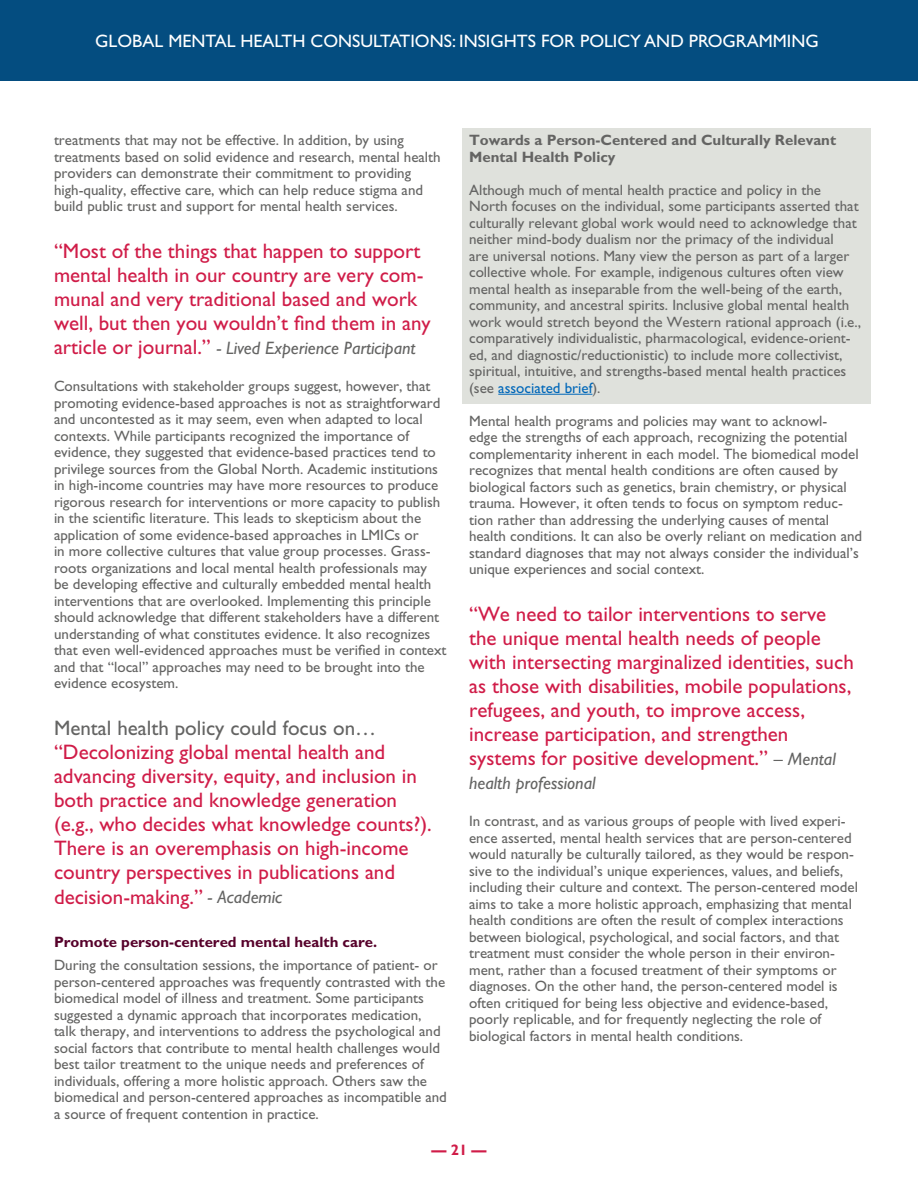
<style>
.page{position:relative;width:918px;height:1188px;background:#fff}
.page>*{position:absolute;margin:0;border:0;box-sizing:border-box;transform-origin:0 0}
.pullout-quote{font:21px/24px "Gill Sans Std";color:#d01c48}
.pullout-quote-2{font:italic 18px "Gill Sans Std";color:#646463}
.t1{font:18px "Gill Sans Std";color:#fff}
.text{font:15px/16.5px "Gill Sans Std";color:#646463}
.Highlight_p_-_no_indent{font:15px/16.5px "Gill Sans Std";color:#646463}
.Highlight_p_-_no_indent-2{font:700 15px/16.5px "Gill Sans Std";color:#646463}
.t2{font:700 15px "Gill Sans Std";color:#56012a}
.t3{font:700 15px "Gill Sans";color:#d01c48}
.s1{font-style:normal;font-size:21px;color:#d01c48}
.s2{color:#646463}
.s3{font-style:italic;font-size:18px;color:#646463}
.s4{color:#0067b9}
</style>
<div class="page">
<div style="left:462px;top:128px;width:409px;height:276px;background:#dfe1dc"></div>
<hr style="left:498px;top:394px;width:94px;height:1px;background:#0067b9">
<div style="left:0;top:0;width:918px;height:81px;background:#044d80"></div>
<p class="t1" style="left:95px;top:30px;width:725px">GLOBAL MENTAL HEALTH CONSULTATIONS: INSIGHTS FOR POLICY AND PROGRAMMING</p>
<p class="text" style="left:54px;top:132px;width:388px">treatments that may not be effective. In addition, by using treatments based on solid evidence and research, mental health providers can demonstrate their commitment to providing high-quality, effective care, which can help reduce stigma and build public trust and support for mental health services.</p>
<p class="pullout-quote" style="left:54px;top:240px;width:378px">“Most of the things that happen to support mental health in our country are very com&shy;munal and very traditional based and work well, but then you wouldn’t find them in any</p>
<p class="pullout-quote-2" style="left:54px;top:338px;width:363px"><span class="s1">article or journal.”</span> - Lived Experience Participant</p>
<p class="text" style="left:54px;top:378px;width:394px">Consultations with stakeholder groups suggest, however, that promoting evidence-based approaches is not as straightforward and uncontested as it may seem, even when adapted to local contexts. While participants recognized the importance of evidence, they suggested that evidence-based practices tend to privilege sources from the Global North. Academic institutions in high-income countries may have more resources to produce rigorous research for interventions or more capacity to publish in the scientific literature. This leads to skepticism about the application of some evidence-based approaches in LMICs or<br>in more collective cultures that value group processes. Grass&shy;roots organizations and local mental health professionals may<br>be developing effective and culturally embedded mental health interventions that are overlooked. Implementing this principle should acknowledge that different stakeholders have a different understanding of what constitutes evidence. It also recognizes that even well-evidenced approaches must be verified in context and that “local” approaches may need to be brought into the evidence ecosystem.</p>
<p class="pullout-quote" style="left:54px;top:717px;width:379px"><span class="s2">Mental health policy could focus on… </span>“Decolonizing global mental health and advancing diversity, equity, and inclusion in both practice and knowledge generation (e.g., who decides what knowledge counts?).<br>There is an overemphasis on high-income country perspectives in publications and decision-making.” <span class="s3">- Academic</span></p>
<h4 class="t2" style="left:54px;top:933px;width:325px">Promote person-centered mental health care.</h4>
<p class="text" style="left:54px;top:957px;width:394px">During the consultation sessions, the importance of patient- or person-centered approaches was frequently contrasted with the biomedical model of illness and treatment. Some participants suggested a dynamic approach that incorporates medication, talk therapy, and interventions to address the psychological and social factors that contribute to mental health challenges would best tailor treatment to the unique needs and preferences of individuals, offering a more holistic approach. Others saw the biomedical and person-centered approaches as incompatible and a source of frequent contention in practice.</p>
<p class="Highlight_p_-_no_indent-2" style="left:469px;top:132px;width:369px">Towards a Person-Centered and Culturally Relevant<br>Mental Health Policy</p>
<p class="Highlight_p_-_no_indent" style="left:469px;top:182px;width:393px">Although much of mental health practice and policy in the North focuses on the individual, some participants asserted that culturally relevant global work would need to acknowledge that neither mind-body dualism nor the primacy of the individual<br>are universal notions. Many view the person as part of a larger collective whole. For example, indigenous cultures often view mental health as inseparable from the well-being of the earth, community, and ancestral spirits. Inclusive global mental health work would stretch beyond the Western rational approach (i.e., comparatively individualistic, pharmacological, evidence-orient&shy;ed, and diagnostic/reductionistic) to include more collectivist, spiritual, intuitive, and strengths-based mental health practices (see <span class="s4">associated brief</span>).</p>
<p class="text" style="left:469px;top:413px;width:395px">Mental health programs and policies may want to acknowl-<br>edge the strengths of each approach, recognizing the potential complementarity inherent in each model. The biomedical model recognizes that mental health conditions are often caused by biological factors such as genetics, brain chemistry, or physical trauma. However, it often tends to focus on symptom reduc&shy;tion rather than addressing the underlying causes of mental health conditions. It can also be overly reliant on medication and standard diagnoses that may not always consider the individual’s unique experiences and social context.</p>
<p class="pullout-quote" style="left:469px;top:603px;width:386px">“We need to tailor interventions to serve the unique mental health needs of people with intersecting marginalized identities, such as those with disabilities, mobile populations, refugees, and youth, to improve access, increase participation, and strengthen systems for positive development.” <span class="s3">– Mental</span></p>
<p class="pullout-quote-2" style="left:469px;top:773px;width:128px">health professional</p>
<p class="text" style="left:469px;top:813px;width:390px">In contrast, and as various groups of people with lived experi&shy;ence asserted, mental health services that are person-centered would naturally be culturally tailored, as they would be respon&shy;sive to the individual’s unique experiences, values, and beliefs, including their culture and context. The person-centered model aims to take a more holistic approach, emphasizing that mental health conditions are often the result of complex interactions between biological, psychological, and social factors, and that treatment must consider the whole person in their environ&shy;ment, rather than a focused treatment of their symptoms or diagnoses. On the other hand, the person-centered model is often critiqued for being less objective and evidence-based, poorly replicable, and for frequently neglecting the role of biological factors in mental health conditions.</p>
<p class="t3" style="left:432px;top:1141px;width:56px">— 21 —</p>
</div>
